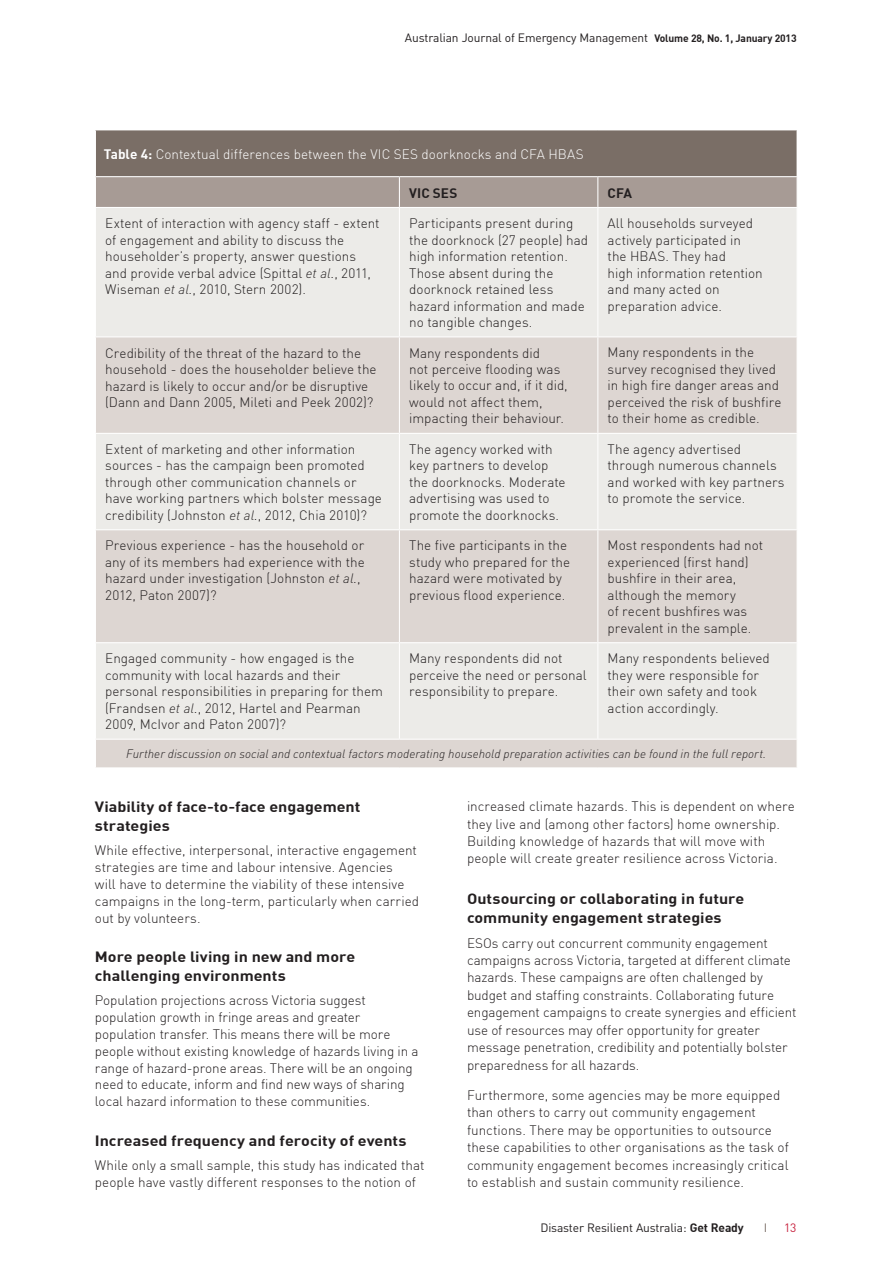
<style>
.page{position:relative;width:893px;height:1263px;background:#fff}
.page>*{position:absolute;margin:0;border:0;box-sizing:border-box;transform-origin:0 0}
.Black_Subheading{font:700 14.7px/18.5px "DIN";color:#231f20;scale:1.1 1}
.Body_Text{font:300 13.5px/16.5px "DIN";color:#231f20}
.Body_Text-2{font:300 13.5px "DIN";color:#fff}
.Body_Text-3{font:700 13.5px "DIN";color:#231f20}
.Body_Text-4{font:italic 300 12px "DINOT";letter-spacing:.005em;color:#231f20}
.t1{font:12px "DIN";letter-spacing:-.01em;color:#231f20}
.t2{font:12px "DIN";color:#c8233f}
.t3{font:12px "DIN";color:#786d64;scale:1.05 1}
.s1{font-weight:700;font-size:10.5px}
.s2{font-weight:700}
.s3{font-family:"DINOT";font-style:italic}
</style>
<div class="page">
<div style="left:95px;top:130px;width:702px;height:47px;background:#7a6e66"></div>
<div style="left:96px;top:177px;width:700px;height:30px;background:#a79b95"></div>
<div style="left:96px;top:208px;width:700px;height:128px;background:#ecebe8"></div>
<svg style="left:96px;top:337px;width:700px;height:430px;background:#e3dfdc"></svg>
<hr style="left:95px;top:130px;width:1px;height:46px;background:#fff">
<hr style="left:796px;top:130px;width:2px;height:46px;background:#fff">
<hr style="left:95px;top:176px;width:304px;height:1px;background:#fff">
<hr style="left:399px;top:176px;width:199px;height:1px;background:#fff">
<hr style="left:399px;top:177px;width:1px;height:30px;background:#fff">
<hr style="left:598px;top:176px;width:200px;height:1px;background:#fff">
<hr style="left:597px;top:177px;width:1px;height:30px;background:#fff">
<hr style="left:399px;top:208px;width:1px;height:128px;background:#fff">
<hr style="left:597px;top:208px;width:1px;height:128px;background:#fff">
<hr style="left:399px;top:337px;width:1px;height:96px;background:#fff">
<hr style="left:597px;top:337px;width:1px;height:96px;background:#fff">
<hr style="left:95px;top:433px;width:304px;height:1px;background:#fff">
<hr style="left:399px;top:433px;width:199px;height:1px;background:#fff">
<hr style="left:399px;top:434px;width:1px;height:95px;background:#fff">
<hr style="left:598px;top:433px;width:200px;height:1px;background:#fff">
<hr style="left:597px;top:434px;width:1px;height:95px;background:#fff">
<hr style="left:95px;top:529px;width:304px;height:1px;background:#fff">
<hr style="left:399px;top:529px;width:199px;height:1px;background:#fff">
<hr style="left:399px;top:530px;width:1px;height:112px;background:#fff">
<hr style="left:598px;top:529px;width:200px;height:1px;background:#fff">
<hr style="left:597px;top:530px;width:1px;height:112px;background:#fff">
<hr style="left:95px;top:642px;width:304px;height:1px;background:#fff">
<hr style="left:399px;top:642px;width:199px;height:1px;background:#fff">
<hr style="left:399px;top:643px;width:1px;height:96px;background:#fff">
<hr style="left:598px;top:642px;width:200px;height:1px;background:#fff">
<hr style="left:597px;top:643px;width:1px;height:96px;background:#fff">
<hr style="left:95px;top:739px;width:304px;height:1px;background:#fff">
<hr style="left:399px;top:739px;width:199px;height:1px;background:#fff">
<hr style="left:598px;top:739px;width:200px;height:1px;background:#fff">
<p class="t1" style="left:405px;top:31px;width:393px">Australian Journal of Emergency Management <span class="s1">Volume 28, No. 1, January 2013</span></p>
<p class="Body_Text-2" style="left:104px;top:146px;width:481px"><span class="s2">Table 4:</span> Contextual differences between the VIC SES doorknocks and CFA HBAS</p>
<p class="Body_Text-3" style="left:409px;top:184px;width:50px">VIC SES</p>
<p class="Body_Text-3" style="left:608px;top:184px;width:26px">CFA</p>
<p class="Body_Text" style="left:105px;top:215px;width:276px">Extent of interaction with agency staff - extent of engagement and ability to discuss the householder’s property, answer questions and provide verbal advice (Spittal <span class="s3">et al.</span>, 2011, Wiseman <span class="s3">et al.</span>, 2010, Stern 2002).</p>
<p class="Body_Text" style="left:409px;top:215px;width:180px">Participants present during the doorknock (27 people) had high information retention.<br>Those absent during the doorknock retained less hazard information and made no tangible changes.</p>
<p class="Body_Text" style="left:608px;top:215px;width:157px">All households surveyed actively participated in the HBAS. They had<br>high information retention and many acted on preparation advice.</p>
<p class="Body_Text" style="left:105px;top:344px;width:273px">Credibility of the threat of the hazard to the household - does the householder believe the hazard is likely to occur and/or be disruptive (Dann and Dann 2005, Mileti and Peek 2002)?</p>
<p class="Body_Text" style="left:409px;top:344px;width:160px">Many respondents did<br>not perceive flooding was likely to occur and, if it did, would not affect them, impacting their behaviour.</p>
<p class="Body_Text" style="left:608px;top:344px;width:175px">Many respondents in the survey recognised they lived in high fire danger areas and perceived the risk of bushfire to their home as credible.</p>
<p class="Body_Text" style="left:105px;top:441px;width:278px">Extent of marketing and other information sources - has the campaign been promoted through other communication channels or have working partners which bolster message credibility (Johnston <span class="s3">et al.</span>, 2012, Chia 2010)?</p>
<p class="Body_Text" style="left:409px;top:441px;width:158px">The agency worked with key partners to develop the doorknocks. Moderate advertising was used to promote the doorknocks.</p>
<p class="Body_Text" style="left:608px;top:441px;width:178px">The agency advertised through numerous channels and worked with key partners to promote the service.</p>
<p class="Body_Text" style="left:105px;top:537px;width:261px">Previous experience - has the household or any of its members had experience with the hazard under investigation (Johnston <span class="s3">et al.</span>, 2012, Paton 2007)?</p>
<p class="Body_Text" style="left:409px;top:537px;width:162px">The five participants in the study who prepared for the hazard were motivated by previous flood experience.</p>
<p class="Body_Text" style="left:608px;top:537px;width:157px">Most respondents had not experienced (first hand) bushfire in their area, although the memory<br>of recent bushfires was prevalent in the sample.</p>
<p class="Body_Text" style="left:105px;top:650px;width:279px">Engaged community - how engaged is the community with local hazards and their personal responsibilities in preparing for them (Frandsen <span class="s3">et al.</span>, 2012, Hartel and Pearman 2009, McIvor and Paton 2007)?</p>
<p class="Body_Text" style="left:409px;top:650px;width:179px">Many respondents did not perceive the need or personal responsibility to prepare.</p>
<p class="Body_Text" style="left:608px;top:650px;width:164px">Many respondents believed they were responsible for their own safety and took action accordingly.</p>
<p class="Body_Text-4" style="left:126px;top:746px;width:641px">Further discussion on social and contextual factors moderating household preparation activities can be found in the full report.</p>
<p class="Black_Subheading" style="left:95px;top:797px;width:243px">Viability of face-to-face engagement strategies</p>
<p class="Body_Text" style="left:95px;top:842px;width:326px;line-height:17px">While effective, interpersonal, interactive engagement strategies are time and labour intensive. Agencies<br>will have to determine the viability of these intensive campaigns in the long-term, particularly when carried out by volunteers.</p>
<p class="Black_Subheading" style="left:95px;top:947px;width:238px">More people living in new and more challenging environments</p>
<p class="Body_Text" style="left:95px;top:991px;width:325px;line-height:17px">Population projections across Victoria suggest population growth in fringe areas and greater population transfer. This means there will be more people without existing knowledge of hazards living in a range of hazard-prone areas. There will be an ongoing need to educate, inform and find new ways of sharing local hazard information to these communities.</p>
<p class="Black_Subheading" style="left:95px;top:1131px;width:285px">Increased frequency and ferocity of events</p>
<p class="Body_Text" style="left:95px;top:1157px;width:331px;line-height:17px">While only a small sample, this study has indicated that people have vastly different responses to the notion of</p>
<p class="Body_Text" style="left:467px;top:797px;width:329px;line-height:17.4px">increased climate hazards. This is dependent on where they live and (among other factors) home ownership.<br>Building knowledge of hazards that will move with people will create greater resilience across Victoria.</p>
<p class="Black_Subheading" style="left:467px;top:888px;width:254px;line-height:18.9px">Outsourcing or collaborating in future community engagement strategies</p>
<p class="Body_Text" style="left:467px;top:934px;width:331px;line-height:17.4px">ESOs carry out concurrent community engagement campaigns across Victoria, targeted at different climate hazards. These campaigns are often challenged by budget and staffing constraints. Collaborating future engagement campaigns to create synergies and efficient use of resources may offer opportunity for greater message penetration, credibility and potentially bolster preparedness for all hazards.</p>
<p class="Body_Text" style="left:467px;top:1086px;width:323px;line-height:17.4px">Furthermore, some agencies may be more equipped than others to carry out community engagement functions. There may be opportunities to outsource these capabilities to other organisations as the task of community engagement becomes increasingly critical to establish and sustain community resilience.</p>
<p class="t1" style="left:540px;top:1220px;width:205px">Disaster Resilient Australia: <span class="s2">Get Ready</span></p>
<p class="t3" style="left:764px;top:1220px;width:5px">I</p>
<p class="t2" style="left:784px;top:1220px;width:14px">13</p>
</div>
